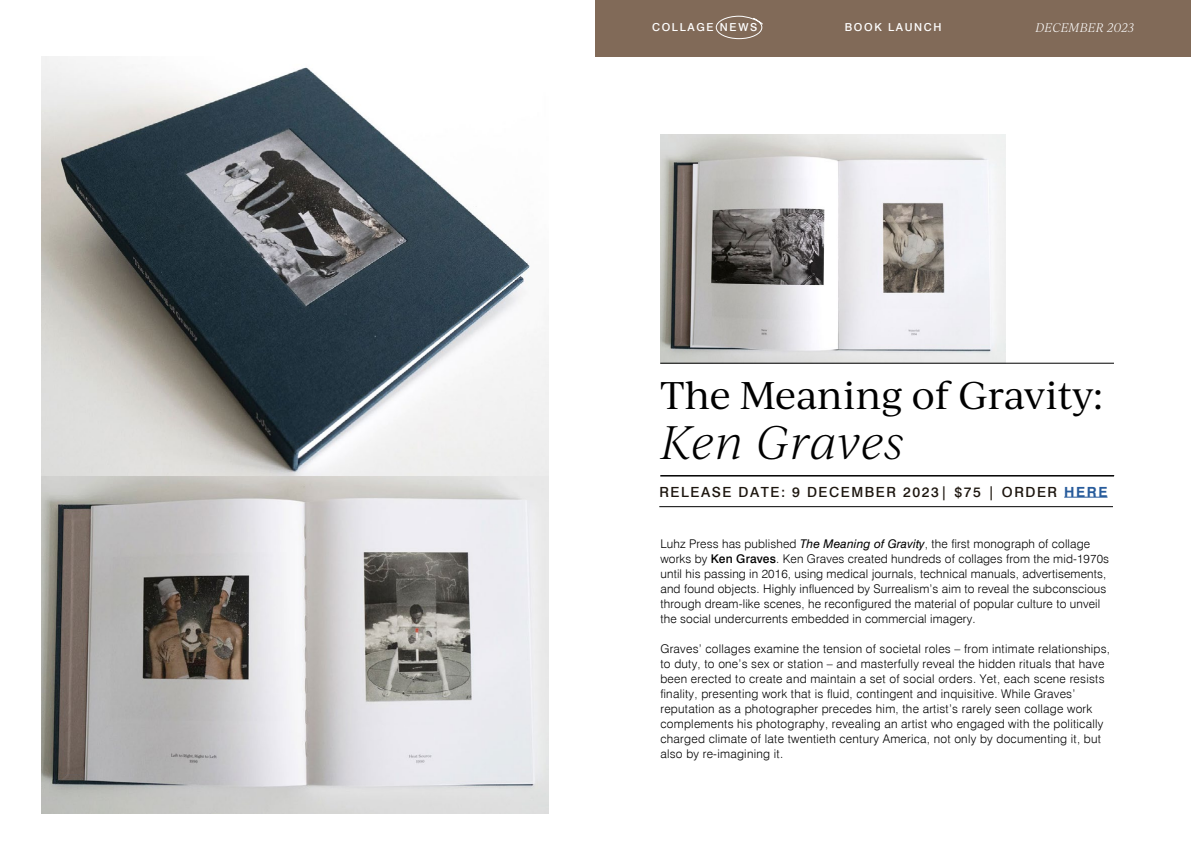
<style>
.page{position:relative;width:1191px;height:842px;background:#fff}
.page>*{position:absolute;margin:0;border:0;box-sizing:border-box;transform-origin:0 0}
.t1{font:italic 300 45px "Ivy Journal";color:#000}
.t2{font:37px "Ivy Journal";letter-spacing:-.01em;color:#000}
.t3{font:500 14px "Swiss 721 BT";letter-spacing:.11em;color:#1d160f}
.t4{font:300 12px/15px "Swiss 721 BT";letter-spacing:.02em;color:#000}
.t5{font:italic 300 12px "Ivy Journal";letter-spacing:.02em;color:#fff}
.t6{font:500 11px "Swiss 721 BT";letter-spacing:.15em;color:#fff}
.s1{font-weight:700;color:#275b9b}
.s2{font-weight:400;font-style:italic}
.s3{font-weight:500}
</style>
<div class="page">
<img style="left:660px;top:135px;width:345px;height:228px">
<div style="left:595px;top:0;width:596px;height:57px;background:#816a58"></div>
<svg style="left:716px;top:16px;width:47px;height:23px"></svg>
<hr style="left:660px;top:475px;width:454px;height:1px;background:#000">
<hr style="left:1064px;top:497px;width:43px;height:1px;background:#275b9b">
<img style="left:41px;top:57px;width:508px;height:756px">
<hr style="left:660px;top:363px;width:454px;height:1px;background:#000">
<hr style="left:659px;top:506px;width:454px;height:1px;background:#000">
<p class="t6" style="left:652px;top:20px;width:107px">COLLAGE NEWS</p>
<p class="t6" style="left:845px;top:20px;width:98px">BOOK LAUNCH</p>
<p class="t5" style="left:1035px;top:19px;width:100px">DECEMBER 2023</p>
<h2 class="t2" style="left:660px;top:369px;width:444px">The Meaning of Gravity:</h2>
<h1 class="t1" style="left:660px;top:411px;width:245px">Ken Graves</h1>
<p class="t3" style="left:659px;top:483px;width:449px">RELEASE DATE: 9 DECEMBER 2023| $75 | ORDER <span class="s1">HERE</span></p>
<p class="t4" style="left:660px;top:536px;width:450px">Luhz Press has published <span class="s2">The Meaning of Gravity</span>, the first monograph of collage works by <span class="s3">Ken Graves</span>. Ken Graves created hundreds of collages from the mid-1970s until his passing in 2016, using medical journals, technical manuals, advertisements, and found objects. Highly influenced by Surrealism’s aim to reveal the subconscious through dream-like scenes, he reconfigured the material of popular culture to unveil the social undercurrents embedded in commercial imagery.</p>
<p class="t4" style="left:660px;top:641px;width:451px">Graves’ collages examine the tension of societal roles – from intimate relationships, to duty, to one’s sex or station – and masterfully reveal the hidden rituals that have been erected to create and maintain a set of social orders. Yet, each scene resists finality, presenting work that is fluid, contingent and inquisitive. While Graves’ reputation as a photographer precedes him, the artist’s rarely seen collage work complements his photography, revealing an artist who engaged with the politically charged climate of late twentieth century America, not only by documenting it, but also by re-imagining it.</p>
</div>
